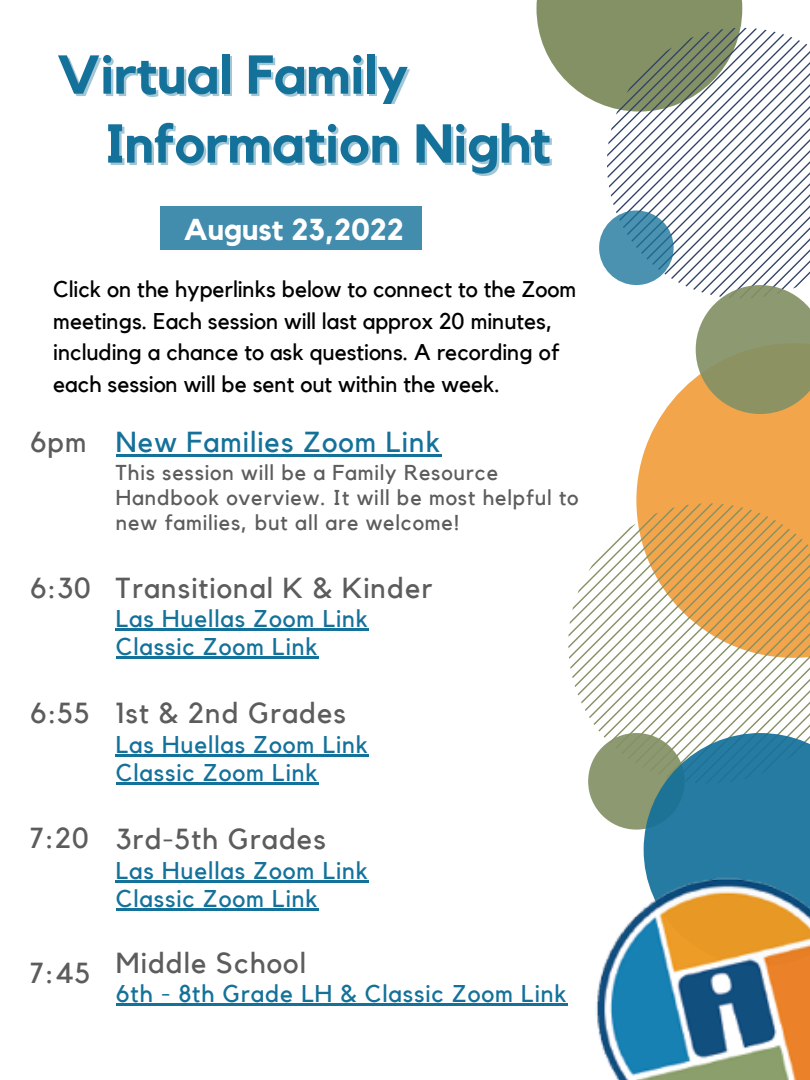
<style>
.page{position:relative;width:810px;height:1080px;background:#fff}
.page>*{position:absolute;margin:0;border:0;box-sizing:border-box;transform-origin:0 0}
.t1{font:700 54.06px "Kollektif";color:#14719a}
.t2{font:700 30.12px "Kollektif";color:#fff}
.t3{font:28.94px "Kollektif";letter-spacing:.04em;color:#5c5c5c}
.t4{font:28.88px "Kollektif";letter-spacing:.04em;color:#5c5c5c}
.t5{font:28.88px "Kollektif";letter-spacing:.04em;color:#14719a}
.t6{font:24.19px/28.1px "Kollektif";letter-spacing:.04em;color:#14719a}
.t7{font:22.69px/31.6px "Kollektif";color:#000}
.t8{font:21.5px/25.3px "Kollektif";letter-spacing:.04em;color:#5c5c5c}
</style>
<div class="page">
<div style="left:636px;top:414px;width:174px;height:89px;background:#f2a54a"></div>
<svg style="left:568px;top:503px;width:242px;height:272px"></svg>
<div style="left:588px;top:733px;width:97px;height:97px;background:#8d9970;border-radius:50%"></div>
<svg style="left:644px;top:733px;width:166px;height:137px;background:#3783a0"></svg>
<img style="left:596px;top:870px;width:214px;height:210px">
<svg style="left:537px;top:0;width:273px;height:414px"></svg>
<svg style="left:599px;top:211px;width:75px;height:74px;background:#488fae"></svg>
<hr style="left:116px;top:454px;width:325px;height:3px;background:#14719a">
<hr style="left:116px;top:629px;width:253px;height:2px;background:#14719a">
<hr style="left:116px;top:657px;width:203px;height:2px;background:#14719a">
<hr style="left:116px;top:754px;width:253px;height:3px;background:#14719a">
<hr style="left:116px;top:782px;width:203px;height:3px;background:#14719a">
<hr style="left:116px;top:880px;width:253px;height:2px;background:#14719a">
<hr style="left:116px;top:908px;width:203px;height:2px;background:#14719a">
<hr style="left:116px;top:1004px;width:452px;height:2px;background:#14719a">
<div style="left:81px;top:104px;width:493px;height:76px;background:#fff"></div>
<div style="left:160px;top:206px;width:262px;height:43px;background:#428cad"></div>
<h1 class="t1" style="left:57px;top:50px;width:353px">Virtual Family</h1>
<h1 class="t1" style="left:106px;top:119px;width:447px">Information Night</h1>
<h2 class="t2" style="left:184px;top:215px;width:221px">August 23,2022</h2>
<p class="t7" style="left:53px;top:274px;width:524px">Click on the hyperlinks below to connect to the Zoom meetings. Each session will last approx 20 minutes, including a chance to ask questions. A recording of each session will be sent out within the week.</p>
<p class="t4" style="left:30px;top:429px;width:58px">6pm</p>
<p class="t5" style="left:116px;top:429px;width:326px">New Families Zoom Link</p>
<p class="t8" style="left:116px;top:460px;width:464px">This session will be a Family Resource<br>Handbook overview. It will be most helpful to new families, but all are welcome!</p>
<p class="t4" style="left:30px;top:574px;width:63px">6:30</p>
<p class="t4" style="left:116px;top:574px;width:318px">Transitional K &amp; Kinder</p>
<p class="t6" style="left:116px;top:606px;width:254px">Las Huellas Zoom Link<br>Classic Zoom Link</p>
<p class="t3" style="left:30px;top:699px;width:61px">6:55</p>
<p class="t3" style="left:116px;top:700px;width:232px">1st &amp; 2nd Grades</p>
<p class="t6" style="left:116px;top:731px;width:254px">Las Huellas Zoom Link<br>Classic Zoom Link</p>
<p class="t3" style="left:30px;top:824px;width:60px">7:20</p>
<p class="t3" style="left:116px;top:826px;width:211px">3rd-5th Grades</p>
<p class="t6" style="left:116px;top:857px;width:254px">Las Huellas Zoom Link<br>Classic Zoom Link</p>
<p class="t3" style="left:30px;top:959px;width:62px">7:45</p>
<p class="t3" style="left:116px;top:949px;width:192px">Middle School</p>
<p class="t6" style="left:116px;top:981px;width:452px">6th - 8th Grade LH &amp; Classic Zoom Link</p>
</div>
